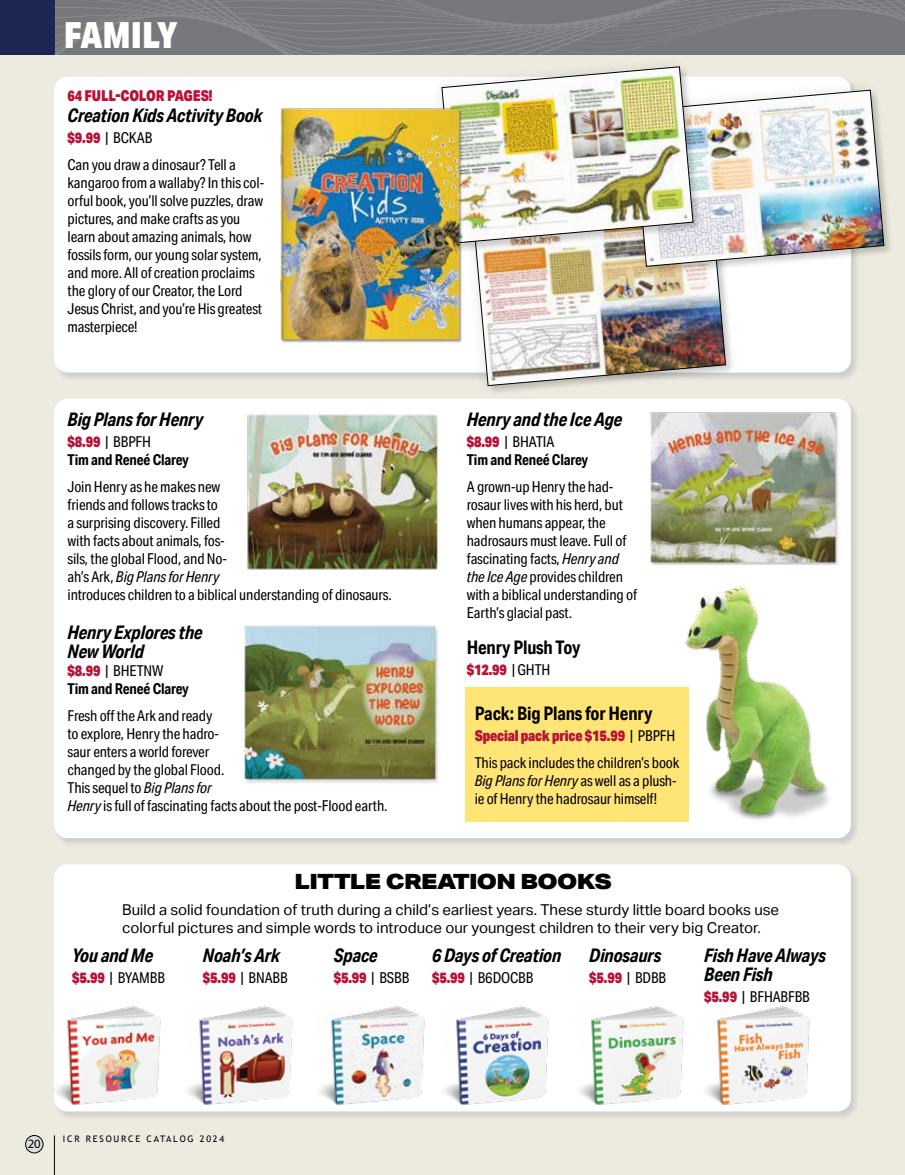
<style>
.page{position:relative;width:905px;height:1175px;background:#fff}
.page>*{position:absolute;margin:0;border:0;box-sizing:border-box;transform-origin:0 0}
.t1{font:900 36px "Aktiv Grotesk Cd";color:#fff}
.t2{font:900 21px "Aktiv Grotesk Ex";letter-spacing:-.03em;color:#000}
.t3{font:italic 700 18.75px/18.8px "Aktiv Grotesk Cd";letter-spacing:-.01em;color:#000}
.t4{font:700 18.75px "Aktiv Grotesk Cd";letter-spacing:-.01em;color:#000}
.t5{font:15px/18px "Aktiv Grotesk Cd";letter-spacing:-.01em;color:#000}
.t6{font:15px/18px "Aktiv Grotesk";color:#000}
.t7{font:700 15px/18px "Aktiv Grotesk Cd";letter-spacing:-.01em;color:#000}
.t8{font:900 15px "Aktiv Grotesk Cd";letter-spacing:-.01em;color:#b81237}
.t9{font:12.75px "Myriad Pro";color:#000}
.t10{font:9px "Trebuchet MS";letter-spacing:.2em;color:#000}
.s1{font-weight:900;color:#b81237}
.s2{font-weight:400}
.s3{font-style:italic}
.s4{font-weight:400;color:#000}
</style>
<div class="page">
<div style="left:0;top:0;width:904px;height:1174px;background:#edebdf"></div>
<div style="left:0;top:0;width:54px;height:55px;background:#1d2552"></div>
<div style="left:26px;top:1135px;width:17px;height:17px;background:#dcddde;border-radius:50%"></div>
<div style="left:25px;top:1135px;width:18px;height:18px;border:1px solid #000;border-radius:50%"></div>
<hr style="left:54px;top:1135px;width:1px;height:39px;background:#000">
<div style="left:53px;top:76px;width:807px;height:306px;background:#1d2552;opacity:.15"></div>
<div style="left:54px;top:77px;width:796px;height:295px;background:#fff;border-radius:14px"></div>
<div style="left:53px;top:398px;width:807px;height:450px;background:#1d2552;opacity:.15"></div>
<div style="left:54px;top:399px;width:796px;height:439px;background:#fff;border-radius:14px"></div>
<div style="left:53px;top:863px;width:807px;height:258px;background:#1d2552;opacity:.15"></div>
<div style="left:54px;top:864px;width:796px;height:247px;background:#fff;border-radius:14px"></div>
<img style="left:53px;top:1002px;width:108px;height:104px">
<img style="left:188px;top:1006px;width:105px;height:99px">
<img style="left:320px;top:1006px;width:105px;height:99px">
<img style="left:444px;top:1006px;width:105px;height:99px">
<img style="left:579px;top:1006px;width:105px;height:99px">
<img style="left:706px;top:1006px;width:104px;height:99px">
<svg style="left:459px;top:284px;width:281px;height:115px"></svg>
<img style="left:474px;top:258px;width:251px;height:128px">
<svg style="left:618px;top:76px;width:272px;height:205px"></svg>
<img style="left:632px;top:90px;width:252px;height:177px">
<img style="left:427px;top:76px;width:280px;height:182px">
<img style="left:441px;top:66px;width:252px;height:177px">
<img style="left:280px;top:105px;width:186px;height:239px">
<img style="left:247px;top:414px;width:191px;height:156px">
<img style="left:244px;top:625px;width:194px;height:159px">
<img style="left:650px;top:412px;width:188px;height:153px">
<img style="left:685px;top:586px;width:144px;height:236px">
<div style="left:465px;top:687px;width:223px;height:135px;background:#ffe476"></div>
<svg style="left:54px;top:0;width:850px;height:55px;background:#7a7b7d"></svg>
<svg style="left:904px;top:0;width:1px;height:54px"></svg>
<h1 class="t1" style="left:64px;top:12px;width:115px">FAMILY</h1>
<p class="t8" style="left:68px;top:86px;width:146px">64 FULL-COLOR PAGES!</p>
<p class="t3" style="left:68px;top:106px;width:197px">Creation Kids Activity Book</p>
<p class="t5" style="left:68px;top:124px;width:170px;line-height:27px"><span class="s1">$9.99</span> | BCKAB<br>Can you draw a dinosaur? Tell a</p>
<p class="t5" style="left:68px;top:174px;width:198px">kangaroo from a wallaby? In this col&shy;orful book, you’ll solve puzzles, draw pictures, and make crafts as you learn about amazing animals, how fossils form, our young solar system, and more. All of creation proclaims the glory of our Creator, the Lord Jesus Christ, and you’re His greatest masterpiece!</p>
<p class="t3" style="left:68px;top:410px;width:137px">Big Plans for Henry</p>
<p class="t7" style="left:68px;top:432px;width:123px"><span class="s1">$8.99</span> <span class="s2">| BBPFH<br></span>Tim and Reneé Clarey</p>
<p class="t5" style="left:68px;top:477px;width:326px">Join Henry as he makes new<br>friends and follows tracks to<br>a surprising discovery. Filled<br>with facts about animals, fos-<br>sils, the global Flood, and No-<br>ah’s Ark, <span class="s3">Big Plans for Henry<br></span>introduces children to a biblical understanding of dinosaurs.</p>
<p class="t3" style="left:68px;top:623px;width:137px">Henry Explores the<br>New World</p>
<p class="t7" style="left:68px;top:661px;width:123px"><span class="s1">$8.99</span> <span class="s2">| BHETNW<br></span>Tim and Reneé Clarey</p>
<p class="t5" style="left:68px;top:706px;width:321px">Fresh off the Ark and ready<br>to explore, Henry the hadro-<br>saur enters a world forever<br>changed by the global Flood.<br>This sequel to <span class="s3">Big Plans for<br>Henry</span> is full of fascinating facts about the post-Flood earth.</p>
<p class="t3" style="left:467px;top:410px;width:157px">Henry and the Ice Age</p>
<p class="t7" style="left:467px;top:432px;width:123px"><span class="s1">$8.99</span> <span class="s2">| BHATIA<br></span>Tim and Reneé Clarey</p>
<p class="t5" style="left:467px;top:477px;width:172px">A grown-up Henry the had&shy;rosaur lives with his herd, but when humans appear, the hadrosaurs must leave. Full of fascinating facts, <span class="s3">Henry and the Ice Age</span> provides children with a biblical understanding of<br>Earth’s glacial past.</p>
<p class="t4" style="left:467px;top:636px;width:115px">Henry Plush Toy</p>
<p class="t8" style="left:467px;top:660px;width:85px">$12.99 <span class="s4">| GHTH</span></p>
<p class="t4" style="left:474px;top:701px;width:179px">Pack: Big Plans for Henry</p>
<p class="t5" style="left:474px;top:721px;width:206px;line-height:27px"><span class="s1">Special pack price $15.99</span> | PBPFH<br>This pack includes the children’s book</p>
<p class="t5" style="left:474px;top:771px;width:203px"><span class="s3">Big Plans for Henry</span> as well as a plush&shy;ie of Henry the hadrosaur himself!</p>
<h2 class="t2" style="left:294px;top:867px;width:318px">LITTLE CREATION BOOKS</h2>
<p class="t6" style="left:122px;top:900px;width:658px">Build a solid foundation of truth during a child’s earliest years. These sturdy little board books use colorful pictures and simple words to introduce our youngest children to their very big Creator.</p>
<p class="t3" style="left:72px;top:946px;width:83px">You and Me</p>
<p class="t5" style="left:72px;top:969px;width:94px"><span class="s1">$5.99</span> | BYAMBB</p>
<p class="t3" style="left:203px;top:946px;width:79px">Noah’s Ark</p>
<p class="t5" style="left:203px;top:969px;width:86px"><span class="s1">$5.99</span> | BNABB</p>
<p class="t3" style="left:334px;top:946px;width:46px">Space</p>
<p class="t8" style="left:334px;top:968px;width:77px">$5.99 <span class="s4">| BSBB</span></p>
<p class="t3" style="left:432px;top:946px;width:131px">6 Days of Creation</p>
<p class="t5" style="left:432px;top:969px;width:103px"><span class="s1">$5.99</span> | B6DOCBB</p>
<p class="t3" style="left:589px;top:946px;width:73px">Dinosaurs</p>
<p class="t8" style="left:589px;top:968px;width:78px">$5.99 <span class="s4">| BDBB</span></p>
<p class="t3" style="left:704px;top:946px;width:123px">Fish Have Always<br>Been Fish</p>
<p class="t5" style="left:704px;top:987px;width:107px"><span class="s1">$5.99</span> | BFHABFBB</p>
<p class="t9" style="left:28px;top:1136px;width:15px">20</p>
<p class="t10" style="left:63px;top:1133px;width:163px">ICR RESOURCE CATALOG 2024</p>
</div>
